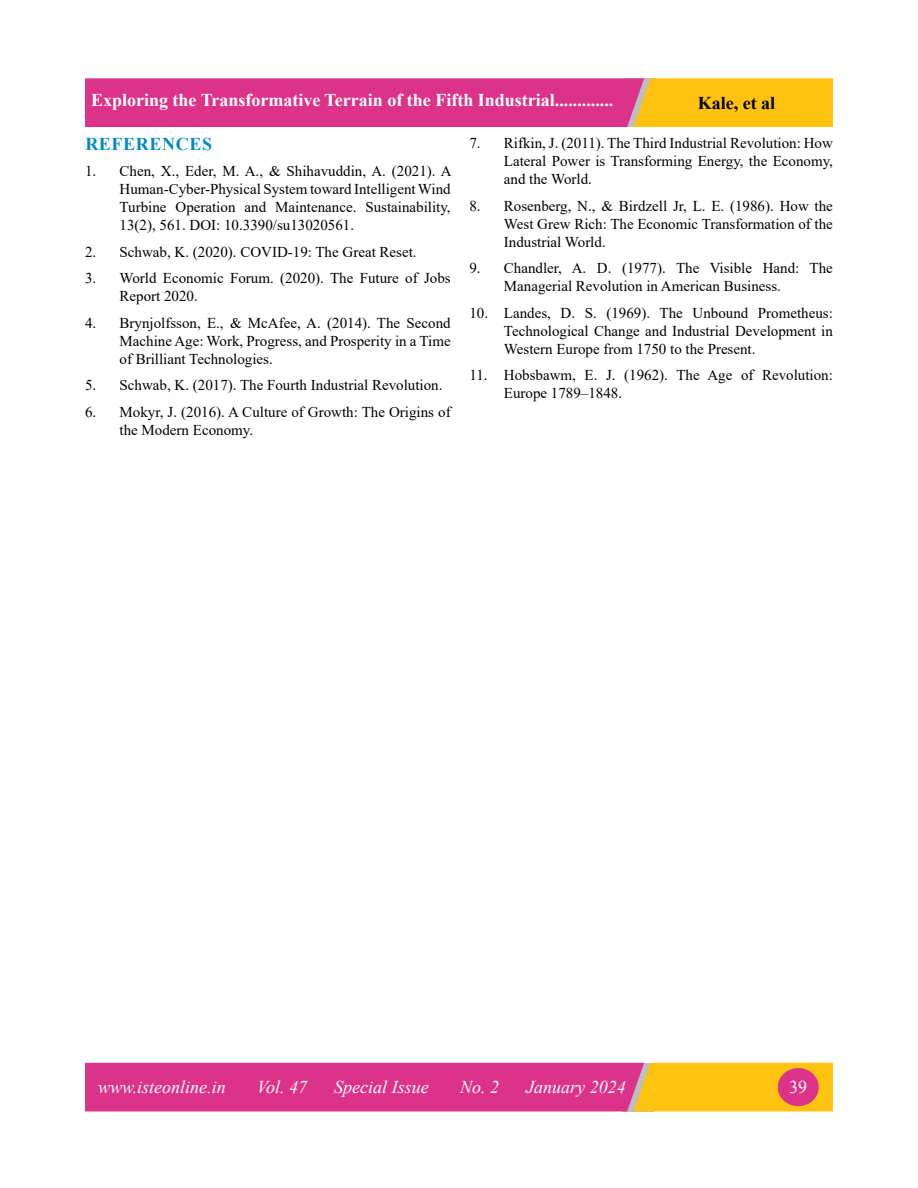
<style>
.page{position:relative;width:918px;height:1188px;background:#fff}
.page>*{position:absolute;margin:0;border:0;box-sizing:border-box;transform-origin:0 0}
.t1{font:700 18px "Times New Roman";color:#fff}
.t2{font:italic 18px "Times New Roman";color:#fff}
.t3{font:700 18px "Times New Roman";letter-spacing:.035em;color:#008bbf}
.t4{font:700 18px "Times New Roman";color:#000}
.t5{font:18px "Times New Roman";color:#fff}
.t6{font:15px/18px "Times New Roman";color:#000;text-align:justify}
</style>
<div class="page">
<svg style="left:85px;top:1063px;width:748px;height:48px;background:#e2546d"></svg>
<div style="left:778px;top:1068px;width:41px;height:38px;background:#db3389;border-radius:50%"></div>
<svg style="left:85px;top:78px;width:748px;height:49px;background:#e4596b"></svg>
<p class="t1" style="left:91px;top:87px;width:524px">Exploring the Transformative Terrain of the Fifth Industrial.............</p>
<p class="t4" style="left:698px;top:90px;width:79px">Kale, et al</p>
<p class="t3" style="left:85px;top:131px;width:128px">REFERENCES</p>
<p class="t6" style="left:120px;top:162px;width:334px;text-indent:-34px">1. Chen, X., Eder, M. A., &amp; Shihavuddin, A. (2021). A Human-Cyber-Physical System toward Intelligent Wind Turbine Operation and Maintenance. Sustainability, 13(2), 561. DOI: 10.3390/su13020561.</p>
<p class="t6" style="left:85px;top:242px;width:333px">2. Schwab, K. (2020). COVID-19: The Great Reset.</p>
<p class="t6" style="left:120px;top:269px;width:333px;text-indent:-34px">3. World Economic Forum. (2020). The Future of Jobs<br>Report 2020.</p>
<p class="t6" style="left:120px;top:313px;width:333px;text-indent:-34px">4. Brynjolfsson, E., &amp; McAfee, A. (2014). The Second Machine Age: Work, Progress, and Prosperity in a Time of Brilliant Technologies.</p>
<p class="t6" style="left:85px;top:376px;width:359px">5. Schwab, K. (2017). The Fourth Industrial Revolution.</p>
<p class="t6" style="left:120px;top:402px;width:333px;text-indent:-34px">6. Mokyr, J. (2016). A Culture of Growth: The Origins of the Modern Economy.</p>
<p class="t6" style="left:504px;top:134px;width:331px;text-indent:-34px">7. Rifkin, J. (2011). The Third Industrial Revolution: How Lateral Power is Transforming Energy, the Economy, and the World.</p>
<p class="t6" style="left:504px;top:196px;width:331px;text-indent:-34px">8. Rosenberg, N., &amp; Birdzell Jr, L. E. (1986). How the West Grew Rich: The Economic Transformation of the Industrial World.</p>
<p class="t6" style="left:504px;top:259px;width:331px;text-indent:-34px">9. Chandler, A. D. (1977). The Visible Hand: The<br>Managerial Revolution in American Business.</p>
<p class="t6" style="left:504px;top:303px;width:331px;text-indent:-34px">10. Landes, D. S. (1969). The Unbound Prometheus:<br>Technological Change and Industrial Development in Western Europe from 1750 to the Present.</p>
<p class="t6" style="left:504px;top:366px;width:331px;text-indent:-34px">11. Hobsbawm, E. J. (1962). The Age of Revolution:<br>Europe 1789–1848.</p>
<p class="t2" style="left:98px;top:1074px;width:129px">www.isteonline.in</p>
<p class="t2" style="left:257px;top:1074px;width:52px">Vol. 47</p>
<p class="t2" style="left:334px;top:1074px;width:96px">Special Issue</p>
<p class="t2" style="left:460px;top:1074px;width:41px">No. 2</p>
<p class="t2" style="left:526px;top:1074px;width:101px">January 2024</p>
<p class="t5" style="left:789px;top:1074px;width:19px">39</p>
</div>
